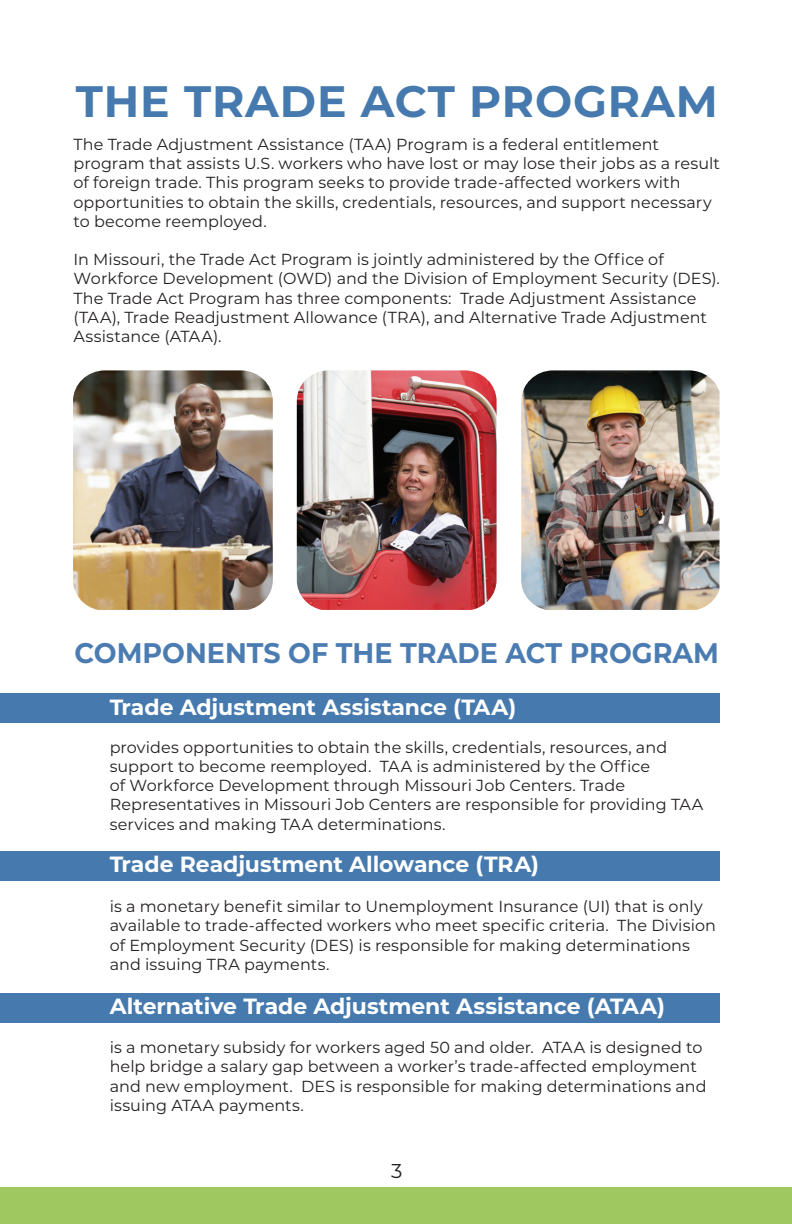
<style>
.page{position:relative;width:792px;height:1224px;background:#fff}
.page>*{position:absolute;margin:0;border:0;box-sizing:border-box;transform-origin:0 0}
.t1{font:700 44px "Montserrat";letter-spacing:.02em;color:#467aae}
.t2{font:700 28.4px "Montserrat";color:#4b7cb1;scale:.95 1}
.t3{font:700 22px "Montserrat";letter-spacing:-.005em;color:#fff}
.t4{font:20px "Montserrat";color:#231f20}
.t5{font:16px/19.2px "Montserrat";letter-spacing:.005em;color:#231f20}
</style>
<div class="page">
<div style="left:0;top:693px;width:719px;height:30px;background:#467aae"></div>
<div style="left:0;top:851px;width:719px;height:29px;background:#467aae"></div>
<div style="left:0;top:993px;width:720px;height:29px;background:#467aae"></div>
<div style="left:0;top:1188px;width:792px;height:36px;background:#9fc960"></div>
<img style="left:73px;top:370px;width:200px;height:240px">
<img style="left:297px;top:370px;width:200px;height:240px">
<img style="left:521px;top:370px;width:199px;height:240px">
<p class="t1" style="left:76px;top:69px;width:643px">THE TRADE ACT PROGRAM</p>
<p class="t5" style="left:73px;top:134px;width:648px">The Trade Adjustment Assistance (TAA) Program is a federal entitlement program that assists U.S. workers who have lost or may lose their jobs as a result of foreign trade. This program seeks to provide trade-affected workers with opportunities to obtain the skills, credentials, resources, and support necessary to become reemployed.</p>
<p class="t5" style="left:73px;top:249px;width:648px">In Missouri, the Trade Act Program is jointly administered by the Office of Workforce Development (OWD) and the Division of Employment Security (DES).<br>The Trade Act Program has three components: Trade Adjustment Assistance (TAA), Trade Readjustment Allowance (TRA), and Alternative Trade Adjustment Assistance (ATAA).</p>
<p class="t2" style="left:75px;top:633px;width:680px">COMPONENTS OF THE TRADE ACT PROGRAM</p>
<p class="t3" style="left:110px;top:691px;width:408px">Trade Adjustment Assistance (TAA)</p>
<p class="t5" style="left:110px;top:737px;width:595px">provides opportunities to obtain the skills, credentials, resources, and support to become reemployed. TAA is administered by the Office<br>of Workforce Development through Missouri Job Centers. Trade Representatives in Missouri Job Centers are responsible for providing TAA services and making TAA determinations.</p>
<p class="t3" style="left:110px;top:849px;width:431px">Trade Readjustment Allowance (TRA)</p>
<p class="t5" style="left:110px;top:896px;width:608px">is a monetary benefit similar to Unemployment Insurance (UI) that is only available to trade-affected workers who meet specific criteria. The Division of Employment Security (DES) is responsible for making determinations and issuing TRA payments.</p>
<p class="t3" style="left:110px;top:991px;width:557px">Alternative Trade Adjustment Assistance (ATAA)</p>
<p class="t5" style="left:110px;top:1037px;width:598px">is a monetary subsidy for workers aged 50 and older. ATAA is designed to help bridge a salary gap between a worker’s trade-affected employment and new employment. DES is responsible for making determinations and issuing ATAA payments.</p>
<p class="t4" style="left:391px;top:1157px;width:13px">3</p>
</div>
